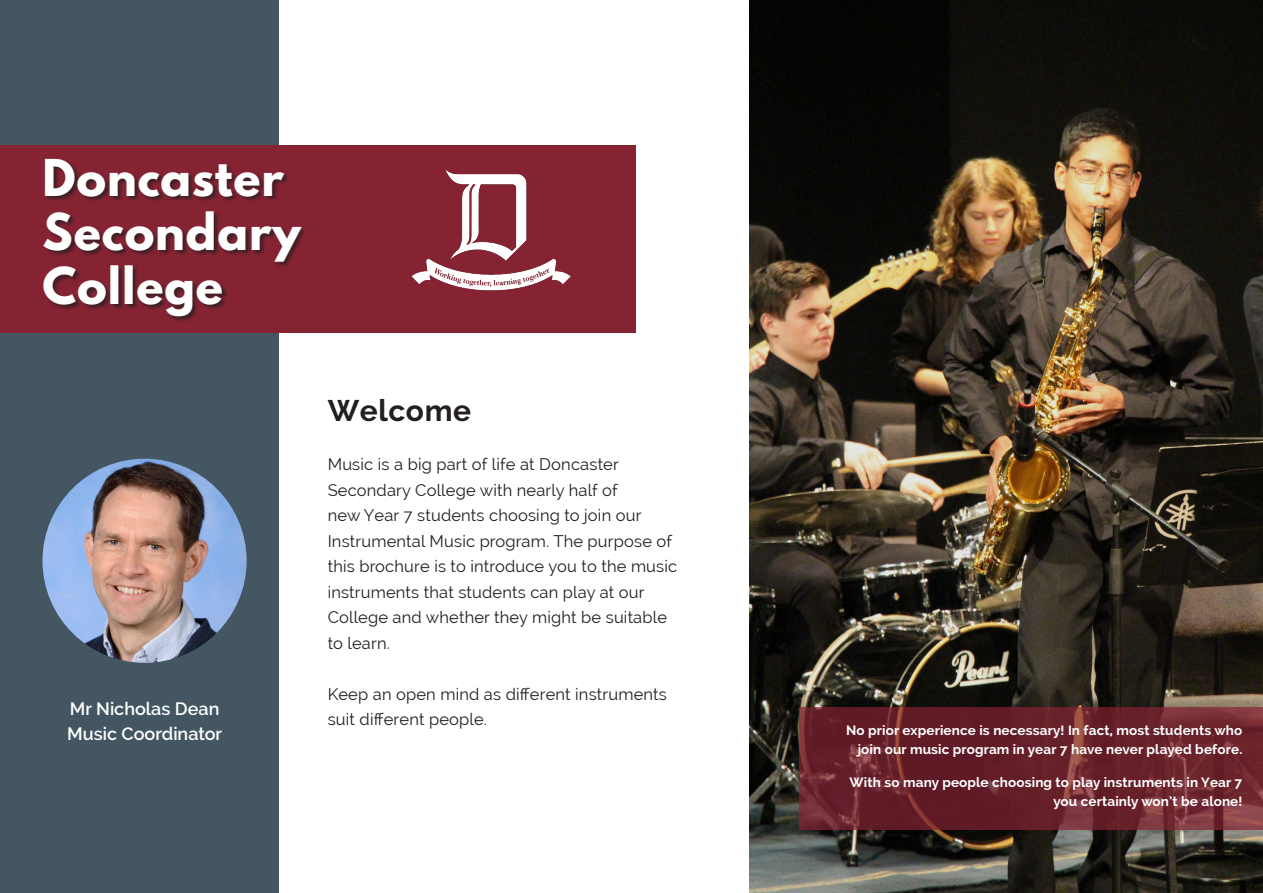
<style>
.page{position:relative;width:1263px;height:893px;background:#fff}
.page>*{position:absolute;margin:0;border:0;box-sizing:border-box;transform-origin:0 0}
.t1{font:700 45px/54px "League Spartan";letter-spacing:.02em;color:#fff}
.t2{font:700 30px "Raleway";letter-spacing:.02em;color:#231f20}
.t3{font:600 18px/25.5px "Raleway";color:#fff}
.t4{font:16.5px/25.5px "Raleway";letter-spacing:.01em;color:#231f20}
.t5{font:700 13.5px/19.5px "Raleway";letter-spacing:.01em;color:#fff;text-align:right}
.s1{font-style:inherit}
</style>
<div class="page">
<div style="left:0;top:0;width:278px;height:893px;background:#435661"></div>
<img style="left:42px;top:459px;width:205px;height:204px;border-radius:102px">
<div style="left:0;top:145px;width:636px;height:187px;background:#862333"></div>
<img style="left:749px;top:0;width:514px;height:893px">
<svg style="left:800px;top:707px;width:463px;height:122px;background:#6a242c"></svg>
<img style="left:411px;top:170px;width:160px;height:121px">
<div style="left:44px;top:158px;width:264px;height:164px;background:#231f20;opacity:.75"></div>
<h1 class="t1" style="left:43px;top:150px;width:260px"><span class="s1">D</span>oncaster<br>Secondary<br>College</h1>
<p class="t3" style="left:67px;top:696px;width:157px">Mr Nicholas Dean<br>Music Coordinator</p>
<h2 class="t2" style="left:328px;top:393px;width:145px">Welcome</h2>
<p class="t4" style="left:328px;top:452px;width:351px">Music is a big part of life at Doncaster Secondary College with nearly half of<br>new Year 7 students choosing to join our Instrumental Music program. The purpose of this brochure is to introduce you to the music instruments that students can play at our College and whether they might be suitable to learn.</p>
<p class="t4" style="left:328px;top:681px;width:341px">Keep an open mind as different instruments suit different people.</p>
<p class="t5" style="left:846px;top:720px;width:398px">No prior experience is necessary! In fact, most students who join our music program in year 7 have never played before.</p>
<p class="t5" style="left:849px;top:772px;width:394px">With so many people choosing to play instruments in Year 7 you certainly won’t be alone!</p>
</div>
